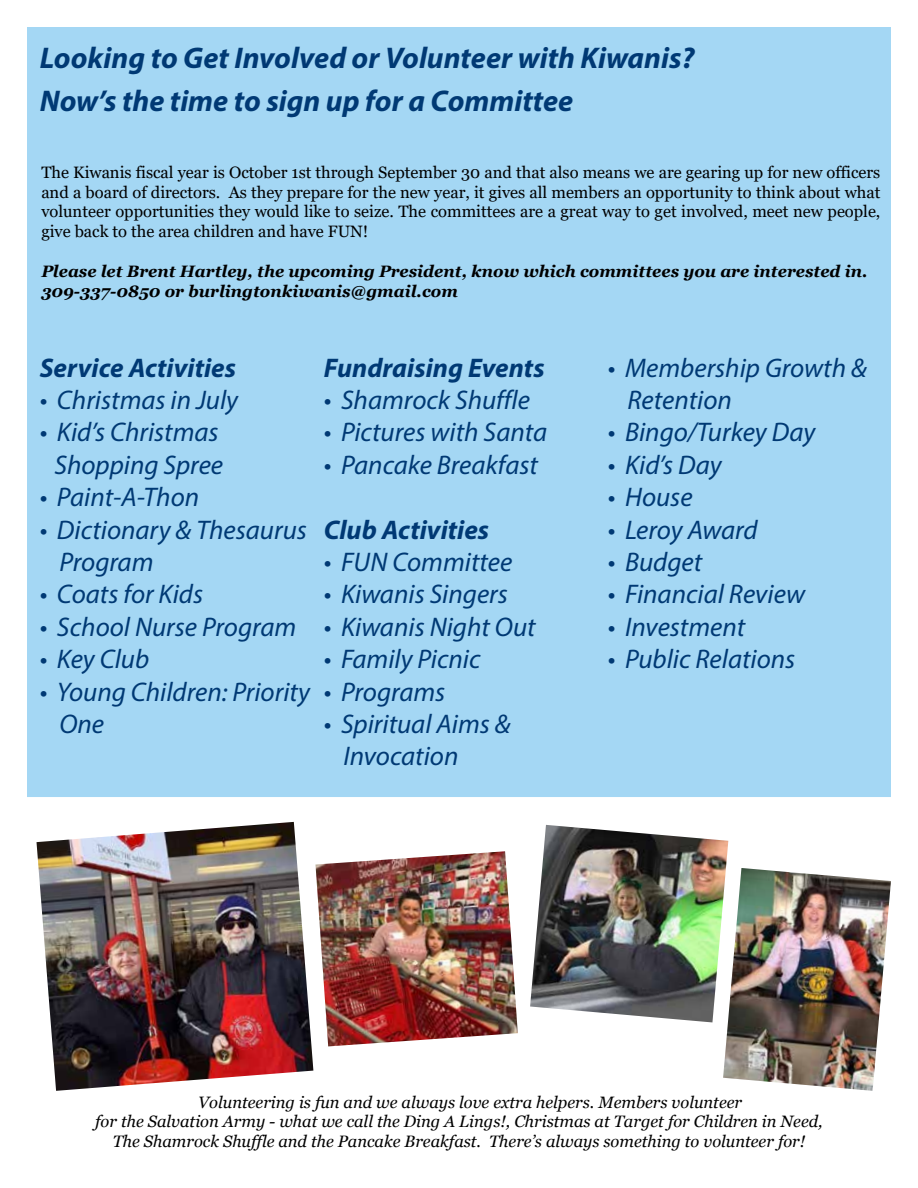
<style>
.page{position:relative;width:918px;height:1188px;background:#fff}
.page>*{position:absolute;margin:0;border:0;box-sizing:border-box;transform-origin:0 0}
.t1{font:italic 700 30px/43.5px "Myriad Pro";color:#003974}
.t2{font:italic 27px/32.4px "Myriad Pro";color:#003974}
.t3{font:italic 700 27px "Myriad Pro";color:#003974}
.t4{font:16.5px/19.8px "Georgia";color:#000;text-align:justify}
.t5{font:italic 16.5px "Georgia";color:#000}
.t6{font:italic 700 16.5px/19.8px "Georgia";color:#000}
</style>
<div class="page">
<div style="left:27px;top:27px;width:864px;height:770px;background:#a4d7f4"></div>
<img style="left:530px;top:825px;width:198px;height:197px">
<img style="left:723px;top:868px;width:168px;height:223px">
<img style="left:315px;top:851px;width:203px;height:195px">
<img style="left:37px;top:822px;width:276px;height:269px">
<p class="t1" style="left:40px;top:35px;width:657px">Looking to Get Involved or Volunteer with Kiwanis?<br>Now’s the time to sign up for a Committee</p>
<p class="t4" style="left:41px;top:163px;width:841px">The Kiwanis fiscal year is October 1st through September 30 and that also means we are gearing up for new officers and a board of directors. As they prepare for the new year, it gives all members an opportunity to think about what volunteer opportunities they would like to seize. The committees are a great way to get involved, meet new people, give back to the area children and have FUN!</p>
<p class="t6" style="left:41px;top:261px;width:828px">Please let Brent Hartley, the upcoming President, know which committees you are interested in.<br>309-337-0850 or burlingtonkiwanis@gmail.com</p>
<p class="t3" style="left:40px;top:350px;width:198px">Service Activities</p>
<p class="t2" style="left:40px;top:383px;width:200px">• Christmas in July</p>
<p class="t2" style="left:40px;top:416px;width:185px;text-align:center">• Kid’s Christmas<br>Shopping Spree</p>
<p class="t2" style="left:40px;top:481px;width:161px">• Paint-A-Thon</p>
<p class="t2" style="left:59px;top:513px;width:249px;text-indent:-20px">• Dictionary &amp; Thesaurus<br>Program</p>
<p class="t2" style="left:40px;top:578px;width:165px">• Coats for Kids</p>
<p class="t2" style="left:40px;top:610px;width:258px">• School Nurse Program</p>
<p class="t2" style="left:40px;top:643px;width:111px">• Key Club</p>
<p class="t2" style="left:59px;top:675px;width:252px;text-indent:-20px">• Young Children: Priority<br>One</p>
<p class="t3" style="left:324px;top:350px;width:222px">Fundraising Events</p>
<p class="t2" style="left:324px;top:383px;width:208px">• Shamrock Shuffle</p>
<p class="t2" style="left:324px;top:416px;width:225px">• Pictures with Santa</p>
<p class="t2" style="left:324px;top:448px;width:216px">• Pancake Breakfast</p>
<p class="t3" style="left:324px;top:512px;width:167px">Club Activities</p>
<p class="t2" style="left:324px;top:545px;width:190px">• FUN Committee</p>
<p class="t2" style="left:324px;top:578px;width:186px">• Kiwanis Singers</p>
<p class="t2" style="left:324px;top:610px;width:213px">• Kiwanis Night Out</p>
<p class="t2" style="left:324px;top:643px;width:158px">• Family Picnic</p>
<p class="t2" style="left:324px;top:675px;width:123px">• Programs</p>
<p class="t2" style="left:343px;top:707px;width:169px;text-indent:-20px">• Spiritual Aims &amp;<br>Invocation</p>
<p class="t2" style="left:627px;top:351px;width:241px;text-indent:-20px">• Membership Growth &amp;<br>Retention</p>
<p class="t2" style="left:608px;top:416px;width:209px">• Bingo/Turkey Day</p>
<p class="t2" style="left:608px;top:448px;width:116px">• Kid’s Day</p>
<p class="t2" style="left:608px;top:481px;width:86px">• House</p>
<p class="t2" style="left:608px;top:513px;width:152px">• Leroy Award</p>
<p class="t2" style="left:608px;top:545px;width:96px">• Budget</p>
<p class="t2" style="left:608px;top:578px;width:199px">• Financial Review</p>
<p class="t2" style="left:608px;top:610px;width:139px">• Investment</p>
<p class="t2" style="left:608px;top:643px;width:189px">• Public Relations</p>
<p class="t5" style="left:198px;top:1091px;width:545px">Volunteering is fun and we always love extra helpers. Members volunteer</p>
<p class="t5" style="left:95px;top:1111px;width:729px">for the Salvation Army - what we call the Ding A Lings!, Christmas at Target for Children in Need,</p>
<p class="t5" style="left:113px;top:1131px;width:694px">The Shamrock Shuffle and the Pancake Breakfast. There’s always something to volunteer for!</p>
</div>
